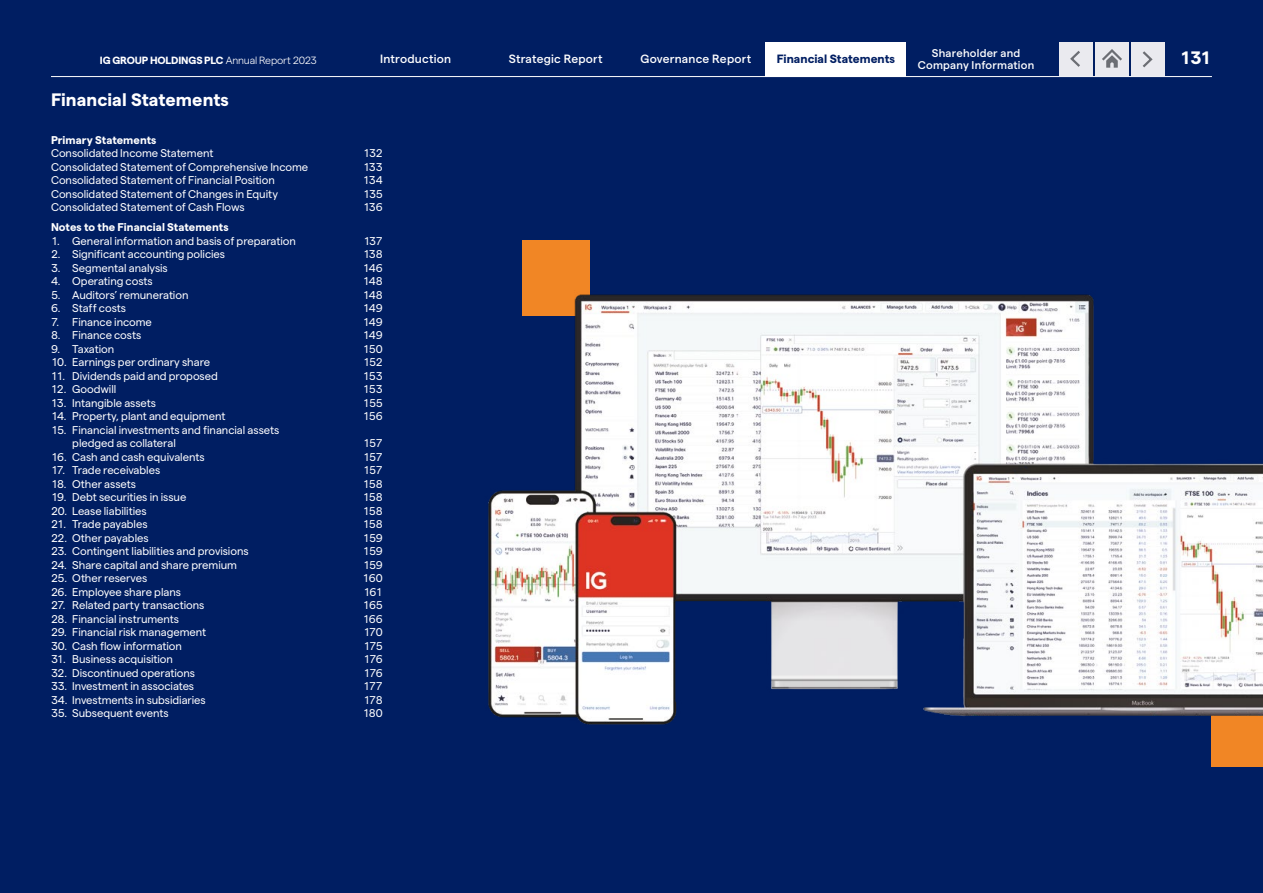
<style>
.page{position:relative;width:1263px;height:893px;background:#001e62}
.page>*{position:absolute;margin:0;border:0;box-sizing:border-box;transform-origin:0 0}
.t1{font:700 18px "Matter IGTF";color:#fff}
.t2{font:500 12px "Matter IGTF";letter-spacing:.015em;color:#fff}
.t3{font:700 12px "Matter IGTF";color:#001e62}
.t4{font:11.25px/13.5px "Matter IGTF";letter-spacing:-.005em;color:#fff}
.t5{font:700 11.25px "Matter IGTF";color:#fff}
.t6{font:500 11.25px "Matter IGTF";letter-spacing:.02em;color:#fff}
.t7{font:700 10.5px "Matter IGTF";letter-spacing:-.01em;color:#fff}
.s1{font-weight:300}
</style>
<div class="page">
<div style="left:522px;top:240px;width:67px;height:76px;background:#f18625"></div>
<div style="left:1212px;top:691px;width:51px;height:75px;background:#f18625"></div>
<img style="left:488px;top:255px;width:775px;height:491px">
<div style="left:766px;top:42px;width:140px;height:34px;background:#fff"></div>
<hr style="left:51px;top:76px;width:1161px;height:1px;background:#fff">
<div style="left:1095px;top:43px;width:34px;height:33px;background:#eaeaef"></div>
<svg style="left:1102px;top:49px;width:20px;height:19px"></svg>
<div style="left:1059px;top:43px;width:33px;height:33px;background:#eaeaef"></div>
<svg style="left:1070px;top:51px;width:10px;height:16px"></svg>
<div style="left:1131px;top:43px;width:34px;height:33px;background:#eaeaef"></div>
<svg style="left:1142px;top:51px;width:11px;height:17px"></svg>
<p class="t6" style="left:932px;top:45px;width:90px">Shareholder and</p>
<p class="t2" style="left:380px;top:50px;width:72px">Introduction</p>
<p class="t2" style="left:509px;top:50px;width:95px">Strategic Report</p>
<p class="t2" style="left:640px;top:50px;width:112px">Governance Report</p>
<p class="t3" style="left:777px;top:50px;width:120px">Financial Statements</p>
<p class="t7" style="left:100px;top:52px;width:219px">IG GROUP HOLDINGS PLC <span class="s1">Annual Report 2023</span></p>
<p class="t6" style="left:918px;top:57px;width:118px">Company Information</p>
<h1 class="t1" style="left:51px;top:86px;width:179px">Financial Statements</h1>
<p class="t5" style="left:51px;top:132px;width:107px">Primary Statements</p>
<p class="t4" style="left:51px;top:146px;width:164px">Consolidated Income Statement</p>
<p class="t4" style="left:363px;top:146px;width:21px">132</p>
<p class="t4" style="left:51px;top:159px;width:259px">Consolidated Statement of Comprehensive Income</p>
<p class="t4" style="left:363px;top:159px;width:21px">133</p>
<p class="t4" style="left:51px;top:173px;width:225px">Consolidated Statement of Financial Position</p>
<p class="t4" style="left:363px;top:173px;width:21px">134</p>
<p class="t4" style="left:51px;top:186px;width:228px">Consolidated Statement of Changes in Equity</p>
<p class="t4" style="left:363px;top:186px;width:21px">135</p>
<p class="t4" style="left:51px;top:200px;width:195px">Consolidated Statement of Cash Flows</p>
<p class="t4" style="left:363px;top:200px;width:21px">136</p>
<p class="t5" style="left:51px;top:219px;width:179px">Notes to the Financial Statements</p>
<p class="t4" style="left:51px;top:233px;width:246px">1. General information and basis of preparation</p>
<p class="t4" style="left:363px;top:233px;width:21px">137</p>
<p class="t4" style="left:51px;top:247px;width:176px">2. Significant accounting policies</p>
<p class="t4" style="left:363px;top:247px;width:21px">138</p>
<p class="t4" style="left:51px;top:260px;width:118px">3. Segmental analysis</p>
<p class="t4" style="left:363px;top:260px;width:21px">146</p>
<p class="t4" style="left:51px;top:274px;width:103px">4. Operating costs</p>
<p class="t4" style="left:363px;top:274px;width:21px">148</p>
<p class="t4" style="left:51px;top:287px;width:139px">5. Auditors’ remuneration</p>
<p class="t4" style="left:363px;top:287px;width:21px">148</p>
<p class="t4" style="left:51px;top:301px;width:77px">6. Staff costs</p>
<p class="t4" style="left:363px;top:301px;width:21px">149</p>
<p class="t4" style="left:51px;top:314px;width:102px">7. Finance income</p>
<p class="t4" style="left:363px;top:314px;width:21px">149</p>
<p class="t4" style="left:51px;top:328px;width:92px">8. Finance costs</p>
<p class="t4" style="left:363px;top:328px;width:21px">149</p>
<p class="t4" style="left:51px;top:341px;width:65px">9. Taxation</p>
<p class="t4" style="left:363px;top:341px;width:21px">150</p>
<p class="t4" style="left:51px;top:355px;width:161px">10. Earnings per ordinary share</p>
<p class="t4" style="left:363px;top:355px;width:21px">152</p>
<p class="t4" style="left:51px;top:368px;width:168px">11. Dividends paid and proposed</p>
<p class="t4" style="left:363px;top:368px;width:21px">153</p>
<p class="t4" style="left:51px;top:382px;width:67px">12. Goodwill</p>
<p class="t4" style="left:363px;top:382px;width:21px">153</p>
<p class="t4" style="left:51px;top:395px;width:107px">13. Intangible assets</p>
<p class="t4" style="left:363px;top:395px;width:21px">155</p>
<p class="t4" style="left:51px;top:409px;width:176px">14. Property, plant and equipment</p>
<p class="t4" style="left:363px;top:409px;width:21px">156</p>
<p class="t4" style="left:72px;top:422px;width:209px;text-indent:-21px">15. Financial investments and financial assets pledged as collateral</p>
<p class="t4" style="left:363px;top:436px;width:21px">157</p>
<p class="t4" style="left:51px;top:449px;width:155px">16. Cash and cash equivalents</p>
<p class="t4" style="left:363px;top:449px;width:21px">157</p>
<p class="t4" style="left:51px;top:463px;width:111px">17. Trade receivables</p>
<p class="t4" style="left:363px;top:463px;width:21px">157</p>
<p class="t4" style="left:51px;top:476px;width:86px">18. Other assets</p>
<p class="t4" style="left:363px;top:476px;width:21px">158</p>
<p class="t4" style="left:51px;top:490px;width:137px">19. Debt securities in issue</p>
<p class="t4" style="left:363px;top:490px;width:21px">158</p>
<p class="t4" style="left:51px;top:503px;width:97px">20. Lease liabilities</p>
<p class="t4" style="left:363px;top:503px;width:21px">158</p>
<p class="t4" style="left:51px;top:517px;width:98px">21. Trade payables</p>
<p class="t4" style="left:363px;top:517px;width:21px">158</p>
<p class="t4" style="left:51px;top:530px;width:99px">22. Other payables</p>
<p class="t4" style="left:363px;top:530px;width:21px">159</p>
<p class="t4" style="left:51px;top:544px;width:199px">23. Contingent liabilities and provisions</p>
<p class="t4" style="left:363px;top:544px;width:21px">159</p>
<p class="t4" style="left:51px;top:557px;width:188px">24. Share capital and share premium</p>
<p class="t4" style="left:363px;top:557px;width:21px">159</p>
<p class="t4" style="left:51px;top:571px;width:98px">25. Other reserves</p>
<p class="t4" style="left:363px;top:571px;width:22px">160</p>
<p class="t4" style="left:51px;top:584px;width:132px">26. Employee share plans</p>
<p class="t4" style="left:363px;top:584px;width:21px">161</p>
<p class="t4" style="left:51px;top:598px;width:155px">27. Related party transactions</p>
<p class="t4" style="left:363px;top:598px;width:21px">165</p>
<p class="t4" style="left:51px;top:611px;width:130px">28. Financial instruments</p>
<p class="t4" style="left:363px;top:611px;width:22px">166</p>
<p class="t4" style="left:51px;top:625px;width:157px">29. Financial risk management</p>
<p class="t4" style="left:363px;top:625px;width:21px">170</p>
<p class="t4" style="left:51px;top:638px;width:133px">30. Cash flow information</p>
<p class="t4" style="left:364px;top:638px;width:21px">175</p>
<p class="t4" style="left:51px;top:652px;width:124px">31. Business acquisition</p>
<p class="t4" style="left:364px;top:652px;width:21px">176</p>
<p class="t4" style="left:51px;top:665px;width:146px">32. Discontinued operations</p>
<p class="t4" style="left:364px;top:665px;width:21px">176</p>
<p class="t4" style="left:51px;top:679px;width:145px">33. Investment in associates</p>
<p class="t4" style="left:363px;top:679px;width:21px">177</p>
<p class="t4" style="left:51px;top:692px;width:156px">34. Investments in subsidiaries</p>
<p class="t4" style="left:363px;top:692px;width:21px">178</p>
<p class="t4" style="left:51px;top:706px;width:119px">35. Subsequent events</p>
<p class="t4" style="left:363px;top:706px;width:21px">180</p>
<h1 class="t1" style="left:1180px;top:44px;width:34px">131</h1>
</div>
